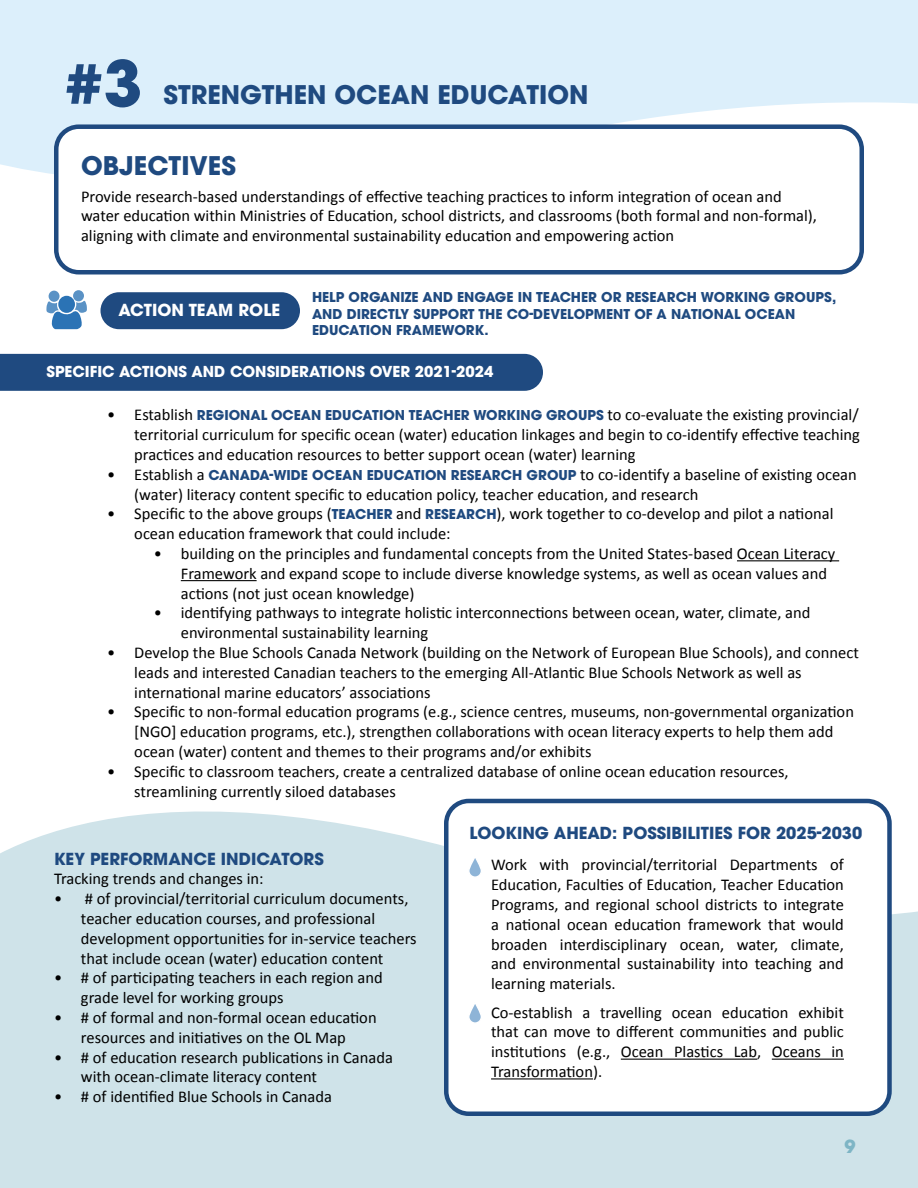
<style>
.page{position:relative;width:918px;height:1188px;background:#fff}
.page>*{position:absolute;margin:0;border:0;box-sizing:border-box;transform-origin:0 0}
.t1{font:700 63px "ITC Avant Garde Pro";color:#1f4a80}
.t2{font:700 25.5px "ITC Avant Garde Pro";color:#1f4a80}
.t3{font:700 18px "ITC Avant Garde Pro";color:#7eb5c5}
.t4{font:16.5px/19.8px "Calibri";color:#000}
.t5{font:700 16.5px "ITC Avant Garde Pro";color:#1f4a80}
.t6{font:700 16.5px "ITC Avant Garde Pro";color:#fff}
.t7{font:700 15px "ITC Avant Garde Pro";color:#fff}
.t8{font:700 13.5px/16.2px "ITC Avant Garde Pro";color:#1f4a80}
.s1{font-family:"ITC Avant Garde Pro";font-weight:700;font-size:13.5px;color:#1f4a80}
</style>
<div class="page">
<svg style="left:0;top:798px;width:918px;height:390px;fill:#cfe3e9"></svg>
<div style="left:0;top:0;width:918px;height:174px;background:#dceffb"></div>
<hr style="left:737px;top:560px;width:102px;height:1px;background:#000">
<hr style="left:181px;top:580px;width:76px;height:1px;background:#000">
<svg style="left:46px;top:299px;width:41px;height:30px"></svg>
<div style="left:49px;top:291px;width:11px;height:11px;background:#5a92c5;border-radius:50%"></div>
<div style="left:73px;top:290px;width:11px;height:11px;background:#5a92c5;border-radius:50%"></div>
<div style="left:58px;top:296px;width:17px;height:17px;background:#2b73b5;border-radius:50%"></div>
<div style="left:101px;top:292px;width:199px;height:37px;background:#1f4a80;border-radius:18px"></div>
<div style="left:0;top:354px;width:543px;height:37px;background:#1f4a80"></div>
<div style="left:56px;top:127px;width:806px;height:145px;background:#fff;border-radius:22px"></div>
<div style="left:54px;top:124px;width:810px;height:151px;border:4px solid #1f4a80;border-radius:22px"></div>
<div style="left:446px;top:801px;width:444px;height:313px;background:#fff;border-radius:22px"></div>
<div style="left:444px;top:799px;width:448px;height:317px;border:4px solid #1f4a80;border-radius:22px"></div>
<hr style="left:621px;top:1059px;width:136px;height:1px;background:#000">
<hr style="left:772px;top:1059px;width:72px;height:1px;background:#000">
<hr style="left:491px;top:1078px;width:102px;height:1px;background:#000">
<svg style="left:469px;top:856px;width:12px;height:21px"></svg>
<div style="left:468px;top:856px;width:14px;height:22px;border:2px solid #fff;border-radius:6px"></div>
<svg style="left:469px;top:1002px;width:12px;height:21px"></svg>
<div style="left:468px;top:1002px;width:14px;height:22px;border:2px solid #fff;border-radius:6px"></div>
<h1 class="t1" style="left:64px;top:41px;width:79px">#3</h1>
<h2 class="t2" style="left:164px;top:78px;width:426px">STRENGTHEN OCEAN EDUCATION</h2>
<h2 class="t2" style="left:81px;top:149px;width:157px">OBJECTIVES</h2>
<p class="t4" style="left:81px;top:186px;width:737px">Provide research-based understandings of effective teaching practices to inform integration of ocean and water education within Ministries of Education, school districts, and classrooms (both formal and non-formal), aligning with climate and environmental sustainability education and empowering action</p>
<p class="t6" style="left:118px;top:299px;width:163px">ACTION TEAM ROLE</p>
<p class="t8" style="left:312px;top:289px;width:526px">HELP ORGANIZE AND ENGAGE IN TEACHER OR RESEARCH WORKING GROUPS,<br>AND DIRECTLY SUPPORT THE CO-DEVELOPMENT OF A NATIONAL OCEAN<br>EDUCATION FRAMEWORK.</p>
<p class="t7" style="left:46px;top:361px;width:448px">SPECIFIC ACTIONS AND CONSIDERATIONS OVER 2021-2024</p>
<p class="t4" style="left:134px;top:405px;width:727px;text-align:justify;text-indent:-27px">• Establish <span class="s1">REGIONAL OCEAN EDUCATION TEACHER WORKING GROUPS</span> to co-evaluate the existing provincial/ territorial curriculum for specific ocean (water) education linkages and begin to co-identify effective teaching practices and education resources to better support ocean (water) learning</p>
<p class="t4" style="left:134px;top:464px;width:724px;text-indent:-27px">• Establish a <span class="s1">CANADA-WIDE OCEAN EDUCATION RESEARCH GROUP</span> to co-identify a baseline of existing ocean (water) literacy content specific to education policy, teacher education, and research</p>
<p class="t4" style="left:134px;top:504px;width:701px;text-indent:-27px">• Specific to the above groups (<span class="s1">TEACHER</span> and <span class="s1">RESEARCH</span>), work together to co-develop and pilot a national ocean education framework that could include:</p>
<p class="t4" style="left:181px;top:543px;width:656px;text-indent:-27px">• building on the principles and fundamental concepts from the United States-based Ocean Literacy<br>Framework and expand scope to include diverse knowledge systems, as well as ocean values and actions (not just ocean knowledge)</p>
<p class="t4" style="left:181px;top:603px;width:631px;text-indent:-27px">• identifying pathways to integrate holistic interconnections between ocean, water, climate, and environmental sustainability learning</p>
<p class="t4" style="left:134px;top:642px;width:726px;text-indent:-27px">• Develop the Blue Schools Canada Network (building on the Network of European Blue Schools), and connect leads and interested Canadian teachers to the emerging All-Atlantic Blue Schools Network as well as international marine educators’ associations</p>
<p class="t4" style="left:134px;top:702px;width:721px;text-indent:-27px">• Specific to non-formal education programs (e.g., science centres, museums, non-governmental organization [NGO] education programs, etc.), strengthen collaborations with ocean literacy experts to help them add ocean (water) content and themes to their programs and/or exhibits</p>
<p class="t4" style="left:134px;top:761px;width:656px;text-indent:-27px">• Specific to classroom teachers, create a centralized database of online ocean education resources, streamlining currently siloed databases</p>
<p class="t5" style="left:54px;top:848px;width:271px">KEY PERFORMANCE INDICATORS</p>
<p class="t4" style="left:54px;top:869px;width:211px">Tracking trends and changes in:</p>
<p class="t4" style="left:81px;top:888px;width:337px;text-indent:-27px">• # of provincial/territorial curriculum documents, teacher education courses, and professional development opportunities for in-service teachers that include ocean (water) education content</p>
<p class="t4" style="left:81px;top:968px;width:303px;text-indent:-27px">• # of participating teachers in each region and grade level for working groups</p>
<p class="t4" style="left:54px;top:1007px;width:324px;text-align:center">• # of formal and non-formal ocean education resources and initiatives on the OL Map</p>
<p class="t4" style="left:81px;top:1047px;width:313px;text-indent:-27px">• # of education research publications in Canada with ocean-climate literacy content</p>
<p class="t4" style="left:54px;top:1086px;width:280px">• # of identified Blue Schools in Canada</p>
<p class="t5" style="left:470px;top:822px;width:394px">LOOKING AHEAD: POSSIBILITIES FOR 2025-2030</p>
<p class="t4" style="left:491px;top:855px;width:354px;text-align:justify">Work with provincial/territorial Departments of Education, Faculties of Education, Teacher Education Programs, and regional school districts to integrate a national ocean education framework that would broaden interdisciplinary ocean, water, climate, and environmental sustainability into teaching and learning materials.</p>
<p class="t4" style="left:491px;top:1002px;width:354px;text-align:justify">Co-establish a travelling ocean education exhibit that can move to different communities and public institutions (e.g., Ocean Plastics Lab, Oceans in Transformation).</p>
<p class="t3" style="left:844px;top:1135px;width:13px">9</p>
</div>
